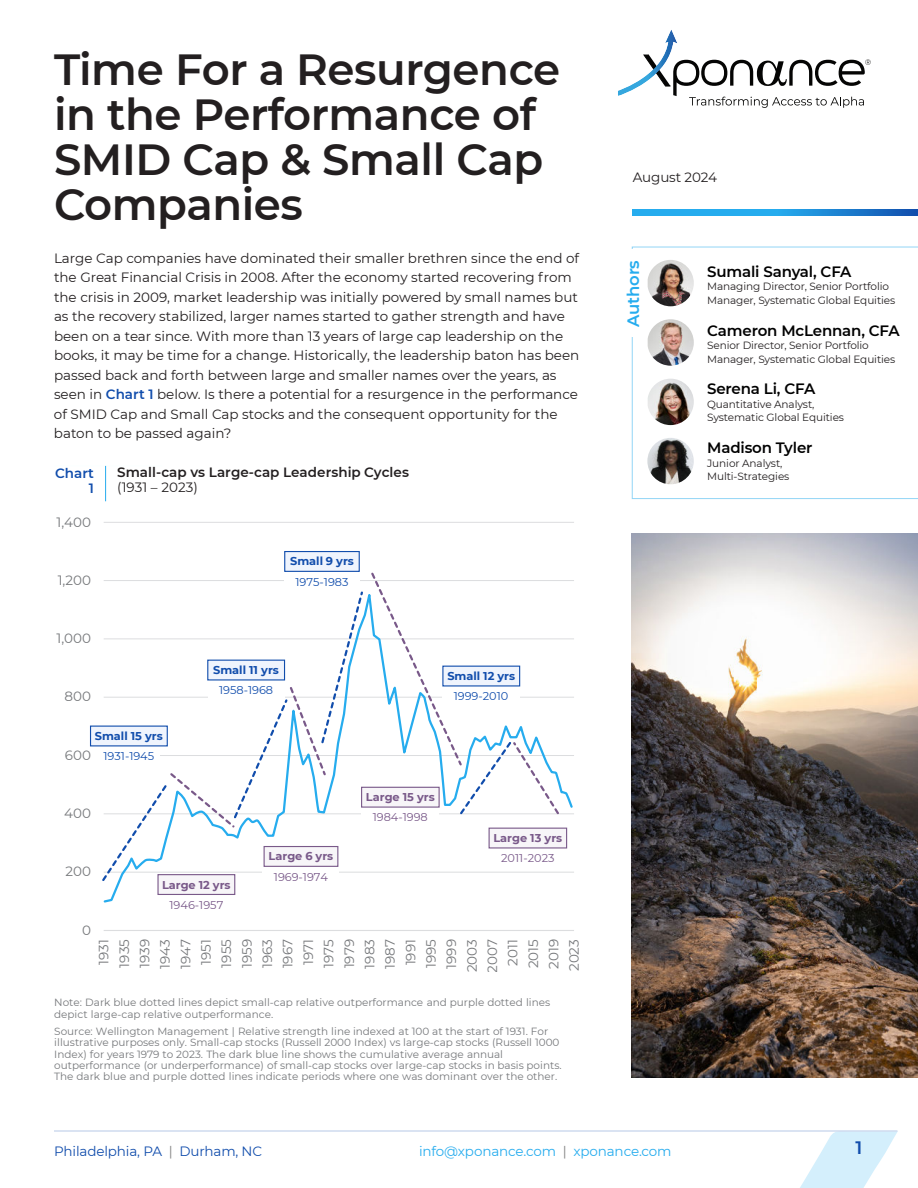
<style>
.page{position:relative;width:918px;height:1188px;background:#fff}
.page>*{position:absolute;margin:0;border:0;box-sizing:border-box;transform-origin:0 0}
.t1{font:600 43.5px/45px "Montserrat";letter-spacing:-.01em;color:#231f20}
.t2{font:600 18px "Montserrat";color:#114dac}
.t3{font:600 16.5px "Montserrat";letter-spacing:-.01em;color:#26acee}
.t4{font:600 15px "Montserrat";letter-spacing:-.01em;color:#000}
.t5{font:13.5px/19.5px "Montserrat";color:#231f20}
.t6{font:13.5px/20.4px "Montserrat";color:#76787b;text-align:center}
.t7{font:600 13.5px "Montserrat";letter-spacing:.005em;color:#231f20}
.t8{font:13.5px "Montserrat";letter-spacing:-.01em;color:#26acee}
.t9{font:13.5px "Montserrat";letter-spacing:-.01em;color:#114dac}
.t10{font:600 13.5px "Montserrat";letter-spacing:.005em;color:#114dac}
.t11{font:700 11.4px "Montserrat";color:#114dac}
.t12{font:700 11.4px "Montserrat";color:#795989}
.t13{font:11.4px "Montserrat";letter-spacing:.005em;color:#114dac}
.t14{font:11.4px "Montserrat";letter-spacing:.005em;color:#795989}
.t15{font:10.5px/11.4px "Montserrat";letter-spacing:-.005em;color:#76787b}
.t16{font:10.5px/13.5px "Montserrat";letter-spacing:-.01em;color:#231f20}
.s1{font-weight:600;color:#114dac}
.s2{color:#808080}
</style>
<div class="page">
<svg style="left:800px;top:1131px;width:98px;height:57px"></svg>
<svg style="left:633px;top:210px;width:285px;height:5px"></svg>
<hr style="left:54px;top:1130px;width:843px;height:2px;background:#cfdbef">
<svg style="left:618px;top:30px;width:253px;height:78px"></svg>
<svg style="left:632px;top:247px;width:286px;height:252px"></svg>
<div style="left:623px;top:250px;width:25px;height:87px;background:#fff"></div>
<img style="left:648px;top:379px;width:46px;height:46px">
<img style="left:632px;top:534px;width:286px;height:544px">
<img style="left:648px;top:260px;width:46px;height:46px">
<img style="left:647px;top:438px;width:47px;height:46px;border-radius:23px">
<img style="left:648px;top:319px;width:46px;height:47px">
<hr style="left:54px;top:466px;width:108px;height:1px;background:#fbffff">
<hr style="left:105px;top:466px;width:1px;height:35px;background:#26acee">
<hr style="left:104px;top:580px;width:470px;height:1px;background:#dcdddf">
<hr style="left:104px;top:522px;width:470px;height:1px;background:#dcdddf">
<hr style="left:104px;top:930px;width:470px;height:1px;background:#dcdddf">
<svg style="left:100px;top:572px;width:461px;height:311px"></svg>
<div style="left:98px;top:744px;width:62px;height:23px;background:#fff"></div>
<div style="left:91px;top:726px;width:76px;height:20px;background:#eff4fd"></div>
<div style="left:158px;top:875px;width:77px;height:19px;background:#f7f5f8"></div>
<div style="left:157px;top:874px;width:78px;height:21px;border:1px solid #795989"></div>
<div style="left:208px;top:678px;width:76px;height:22px;background:#fff"></div>
<div style="left:208px;top:660px;width:77px;height:20px;background:#eff4fd"></div>
<div style="left:263px;top:865px;width:76px;height:22px;background:#fff"></div>
<div style="left:264px;top:847px;width:74px;height:19px;background:#f7f5f8"></div>
<div style="left:264px;top:846px;width:74px;height:21px;border:1px solid #795989"></div>
<div style="left:284px;top:570px;width:76px;height:24px;background:#fff"></div>
<div style="left:285px;top:552px;width:74px;height:19px;background:#eff4fd"></div>
<div style="left:284px;top:551px;width:76px;height:21px;border:1px solid #114dac"></div>
<div style="left:362px;top:805px;width:77px;height:25px;background:#fff"></div>
<div style="left:362px;top:787px;width:77px;height:20px;background:#f7f5f8"></div>
<div style="left:361px;top:787px;width:79px;height:21px;border:1px solid #795989"></div>
<div style="left:443px;top:684px;width:77px;height:25px;background:#fff"></div>
<div style="left:443px;top:666px;width:77px;height:20px;background:#eff4fd"></div>
<div style="left:490px;top:846px;width:76px;height:25px;background:#fff"></div>
<div style="left:489px;top:828px;width:78px;height:20px;background:#f7f5f8"></div>
<div style="left:489px;top:828px;width:78px;height:21px;border:1px solid #795989"></div>
<h1 class="t1" style="left:54px;top:50px;width:508px">Time For a Resurgence in the Performance of<br>SMID Cap &amp; Small Cap<br>Companies</h1>
<p class="t5" style="left:54px;top:249px;width:527px">Large Cap companies have dominated their smaller brethren since the end of the Great Financial Crisis in 2008. After the economy started recovering from the crisis in 2009, market leadership was initially powered by small names but as the recovery stabilized, larger names started to gather strength and have been on a tear since. With more than 13 years of large cap leadership on the books, it may be time for a change. Historically, the leadership baton has been passed back and forth between large and smaller names over the years, as seen in <span class="s1">Chart 1</span> below. Is there a potential for a resurgence in the performance of SMID Cap and Small Cap stocks and the consequent opportunity for the baton to be passed again?</p>
<p class="t7" style="left:117px;top:467px;width:293px">Small-cap vs Large-cap Leadership Cycles</p>
<p class="t10" style="left:55px;top:467px;width:40px">Chart</p>
<p class="t10" style="left:89px;top:482px;width:7px">1</p>
<p class="t5" style="left:117px;top:478px;width:82px">(1931 – 2023)</p>
<p class="t6" style="left:57px;top:513px;width:36px">1,400</p>
<p class="t6" style="left:58px;top:571px;width:35px">1,200</p>
<p class="t11" style="left:290px;top:557px;width:65px">Small 9 yrs</p>
<p class="t13" style="left:295px;top:577px;width:55px">1975-1983</p>
<p class="t6" style="left:57px;top:629px;width:36px">1,000</p>
<p class="t6" style="left:65px;top:688px;width:28px">800</p>
<p class="t11" style="left:95px;top:732px;width:69px">Small 15 yrs</p>
<p class="t6" style="left:65px;top:746px;width:28px">600</p>
<p class="t13" style="left:103px;top:752px;width:52px">1931-1945</p>
<p class="t6" style="left:64px;top:804px;width:28px">400</p>
<p class="t11" style="left:213px;top:666px;width:67px">Small 11 yrs</p>
<p class="t13" style="left:219px;top:686px;width:56px">1958-1968</p>
<p class="t12" style="left:269px;top:852px;width:66px">Large 6 yrs</p>
<p class="t6" style="left:66px;top:862px;width:27px">200</p>
<p class="t6" style="left:82px;top:921px;width:10px">0</p>
<p class="t12" style="left:162px;top:880px;width:70px">Large 12 yrs</p>
<p class="t14" style="left:170px;top:900px;width:55px">1946-1957</p>
<p class="t14" style="left:274px;top:872px;width:56px">1969-1974</p>
<p class="t11" style="left:447px;top:672px;width:69px">Small 12 yrs</p>
<p class="t13" style="left:454px;top:692px;width:56px">1999-2010</p>
<p class="t12" style="left:366px;top:793px;width:70px">Large 15 yrs</p>
<p class="t14" style="left:373px;top:813px;width:57px">1984-1998</p>
<p class="t12" style="left:493px;top:834px;width:70px">Large 13 yrs</p>
<p class="t14" style="left:501px;top:854px;width:55px">2011-2023</p>
<p class="t6" style="left:95px;top:973px;width:35px;rotate:-90deg">1931<br>1935<br>1939<br>1943<br>1947<br>1951<br>1955<br>1959<br>1963<br>1967<br>1971<br>1975<br>1979<br>1983<br>1987<br>1991<br>1995<br>1999<br>2003<br>2007<br>2011<br>2015<br>2019<br>2023</p>
<p class="t15" style="left:54px;top:998px;width:497px">Note: Dark blue dotted lines depict small-cap relative outperformance and purple dotted lines depict large-cap relative outperformance.</p>
<p class="t15" style="left:54px;top:1027px;width:509px">Source: Wellington Management | Relative strength line indexed at 100 at the start of 1931. For illustrative purposes only. Small-cap stocks (Russell 2000 Index) vs large-cap stocks (Russell 1000<br>Index) for years 1979 to 2023. The dark blue line shows the cumulative average annual outperformance (or underperformance) of small-cap stocks over large-cap stocks in basis points.<br>The dark blue and purple dotted lines indicate periods where one was dominant over the other.</p>
<p class="t5" style="left:633px;top:168px;width:86px">August 2024</p>
<p class="t3" style="left:626px;top:327px;width:68px;rotate:-90deg">Authors</p>
<p class="t4" style="left:707px;top:265px;width:146px">Sumali Sanyal, CFA</p>
<p class="t16" style="left:707px;top:281px;width:190px">Managing Director, Senior Portfolio<br>Manager, Systematic Global Equities</p>
<p class="t4" style="left:707px;top:324px;width:194px">Cameron McLennan, CFA</p>
<p class="t16" style="left:707px;top:340px;width:190px">Senior Director, Senior Portfolio<br>Manager, Systematic Global Equities</p>
<p class="t4" style="left:707px;top:383px;width:110px">Serena Li, CFA</p>
<p class="t16" style="left:707px;top:398px;width:138px">Quantitative Analyst,<br>Systematic Global Equities</p>
<p class="t4" style="left:707px;top:441px;width:107px">Madison Tyler</p>
<p class="t16" style="left:707px;top:457px;width:84px">Junior Analyst,<br>Multi-Strategies</p>
<p class="t9" style="left:54px;top:1146px;width:210px">Philadelphia, PA <span class="s2">|</span> Durham, NC</p>
<p class="t8" style="left:419px;top:1146px;width:254px">info@xponance.com <span class="s2">|</span> xponance.com</p>
<h2 class="t2" style="left:856px;top:1141px;width:8px">1</h2>
</div>
